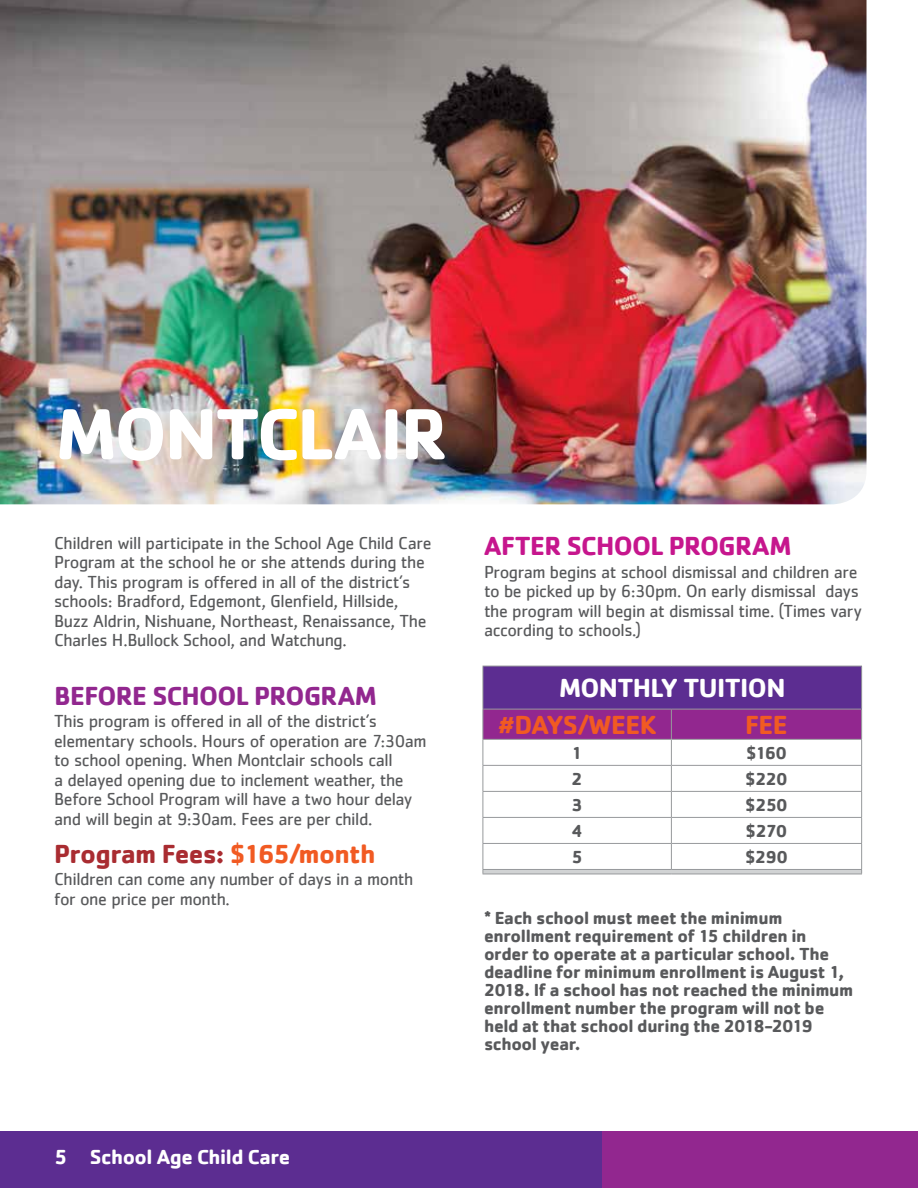
<style>
.page{position:relative;width:918px;height:1188px;background:#fff}
.page>*{position:absolute;margin:0;border:0;box-sizing:border-box;transform-origin:0 0}
.t1{font:700 75px "Cachet";letter-spacing:-.035em;color:#fff}
.t2{font:700 27px "Cachet";letter-spacing:-.025em;color:#a92c31}
.t3{font:700 27px "Cachet";letter-spacing:-.025em;color:#92278f}
.t4{font:700 27px "Cachet";letter-spacing:-.025em;color:#c6168d}
.t5{font:700 27px "Cachet";letter-spacing:-.025em;color:#fff}
.t6{font:700 27px "Cachet";letter-spacing:-.025em;color:#f15a22}
.t7{font:700 21px "Cachet";letter-spacing:-.02em;color:#fff}
.t8{font:18px/19.5px "Cachet";letter-spacing:-.025em;color:#58595b}
.t9{font:700 18px/18px "Cachet";letter-spacing:-.02em;color:#58595b}
.s1{color:#f15a22}
</style>
<div class="page">
<div style="left:0;top:1131px;width:603px;height:57px;background:#5c2d91"></div>
<div style="left:603px;top:1131px;width:315px;height:57px;background:#92278f"></div>
<div style="left:483px;top:666px;width:379px;height:43px;background:#5c2d91"></div>
<hr style="left:483px;top:666px;width:188px;height:1px;background:#97999c">
<hr style="left:671px;top:666px;width:191px;height:1px;background:#97999c">
<hr style="left:483px;top:874px;width:188px;height:1px;background:#97999c">
<hr style="left:671px;top:874px;width:191px;height:1px;background:#97999c">
<hr style="left:483px;top:666px;width:1px;height:43px;background:#97999c">
<hr style="left:861px;top:666px;width:1px;height:43px;background:#97999c">
<svg style="left:483px;top:709px;width:379px;height:165px"></svg>
<img style="left:0;top:0;width:867px;height:504px">
<h1 class="t1" style="left:56px;top:386px;width:394px">MONTCLAIR</h1>
<p class="t8" style="left:54px;top:533px;width:379px">Children will participate in the School Age Child Care Program at the school he or she attends during the day. This program is offered in all of the district’s schools: Bradford, Edgemont, Glenfield, Hillside, Buzz Aldrin, Nishuane, Northeast, Renaissance, The Charles H.Bullock School, and Watchung.</p>
<h2 class="t3" style="left:54px;top:678px;width:324px">BEFORE SCHOOL PROGRAM</h2>
<p class="t8" style="left:54px;top:711px;width:374px">This program is offered in all of the district’s elementary schools. Hours of operation are 7:30am to school opening. When Montclair schools call<br>a delayed opening due to inclement weather, the Before School Program will have a two hour delay and will begin at 9:30am. Fees are per child.</p>
<h2 class="t2" style="left:54px;top:836px;width:323px">Program Fees: <span class="s1">$165/month</span></h2>
<p class="t8" style="left:54px;top:869px;width:361px">Children can come any number of days in a month for one price per month.</p>
<p class="t7" style="left:54px;top:1143px;width:238px">5 School Age Child Care</p>
<h2 class="t4" style="left:484px;top:529px;width:309px">AFTER SCHOOL PROGRAM</h2>
<p class="t8" style="left:484px;top:562px;width:379px">Program begins at school dismissal and children are to be picked up by 6:30pm. On early dismissal days the program will begin at dismissal time. (Times vary according to schools.)</p>
<h2 class="t5" style="left:559px;top:670px;width:228px">MONTHLY TUITION</h2>
<h2 class="t6" style="left:498px;top:707px;width:160px">#DAYS/WEEK</h2>
<h2 class="t6" style="left:745px;top:707px;width:44px">FEE</h2>
<p class="t9" style="left:572px;top:743px;width:13px">1</p>
<p class="t9" style="left:746px;top:743px;width:42px">$160</p>
<p class="t9" style="left:571px;top:769px;width:13px">2</p>
<p class="t9" style="left:745px;top:769px;width:44px">$220</p>
<p class="t9" style="left:571px;top:795px;width:13px">3</p>
<p class="t9" style="left:745px;top:795px;width:44px">$250</p>
<p class="t9" style="left:571px;top:821px;width:13px">4</p>
<p class="t9" style="left:746px;top:821px;width:43px">$270</p>
<p class="t9" style="left:571px;top:847px;width:13px">5</p>
<p class="t9" style="left:745px;top:847px;width:44px">$290</p>
<p class="t9" style="left:484px;top:909px;width:371px">* Each school must meet the minimum enrollment requirement of 15 children in order to operate at a particular school. The deadline for minimum enrollment is August 1, 2018. If a school has not reached the minimum enrollment number the program will not be held at that school during the 2018-2019 school year.</p>
</div>
